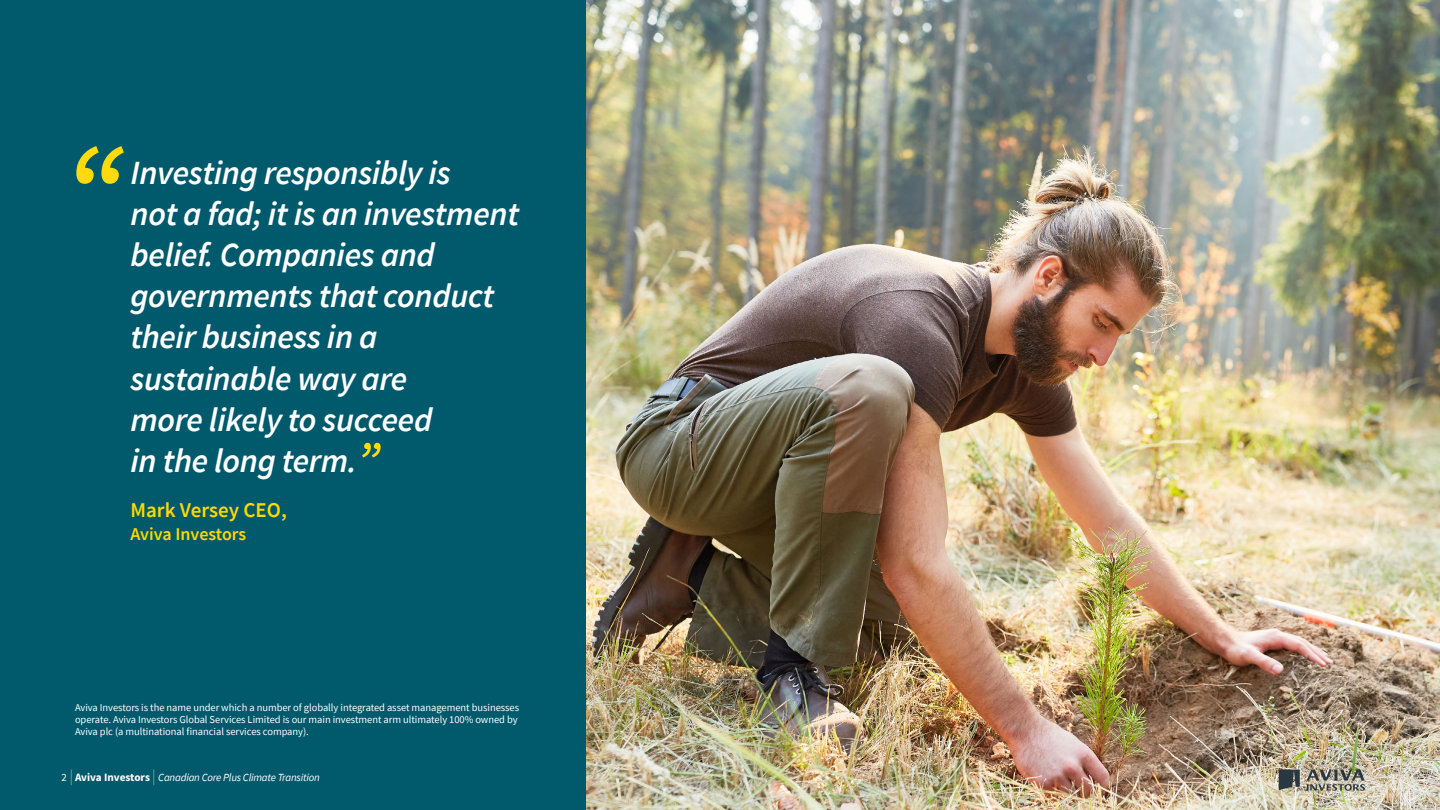
<style>
.page{position:relative;width:1440px;height:810px;background:#fff}
.page>*{position:absolute;margin:0;border:0;box-sizing:border-box;transform-origin:0 0}
.t1{font:italic 600 130.12px "Source Sans Pro";color:#ffdb0d}
.t2{font:italic 600 33.75px/41.2px "Source Sans Pro";letter-spacing:-.01em;color:#fff}
.t3{font:600 21px "Source Sans Pro";color:#ffd900}
.t4{font:600 18px "Source Sans Pro";letter-spacing:-.005em;color:#ffd900}
.t5{font:italic 10.88px "Source Sans Pro";letter-spacing:-.02em;color:#fff}
.t6{font:10.5px/12px "Source Sans Pro";letter-spacing:-.005em;color:#fff}
.s1{font-size:50.62px;color:#ffdb0d}
.s2{font-style:normal}
.s3{font-weight:700;font-style:normal;font-size:11.25px}
</style>
<div class="page">
<div style="left:0;top:0;width:592px;height:810px;background:#005a6c"></div>
<img style="left:586px;top:0;width:854px;height:810px">
<svg style="left:71px;top:770px;width:1px;height:15px"></svg>
<svg style="left:153px;top:770px;width:1px;height:15px"></svg>
<svg style="left:1306px;top:769px;width:59px;height:22px"></svg>
<svg style="left:1279px;top:770px;width:21px;height:21px"></svg>
<h1 class="t1" style="left:63px;top:107px;width:61px">“</h1>
<h2 class="t2" style="left:130px;top:151px;width:390px">Investing responsibly is<br>not a fad; it is an investment belief. Companies and governments that conduct their business in a sustainable way are<br>more likely to succeed<br>in the long term.<span class="s1">”</span></h2>
<h3 class="t3" style="left:130px;top:497px;width:158px">Mark Versey CEO,</h3>
<h3 class="t4" style="left:130px;top:522px;width:117px">Aviva Investors</h3>
<p class="t6" style="left:75px;top:701px;width:446px">Aviva Investors is the name under which a number of globally integrated asset management businesses operate. Aviva Investors Global Services Limited is our main investment arm ultimately 100% owned by<br>Aviva plc (a multinational financial services company).</p>
<p class="t5" style="left:61px;top:770px;width:260px"><span class="s2">2</span> <span class="s3">Aviva Investors</span> Canadian Core Plus Climate Transition</p>
</div>
